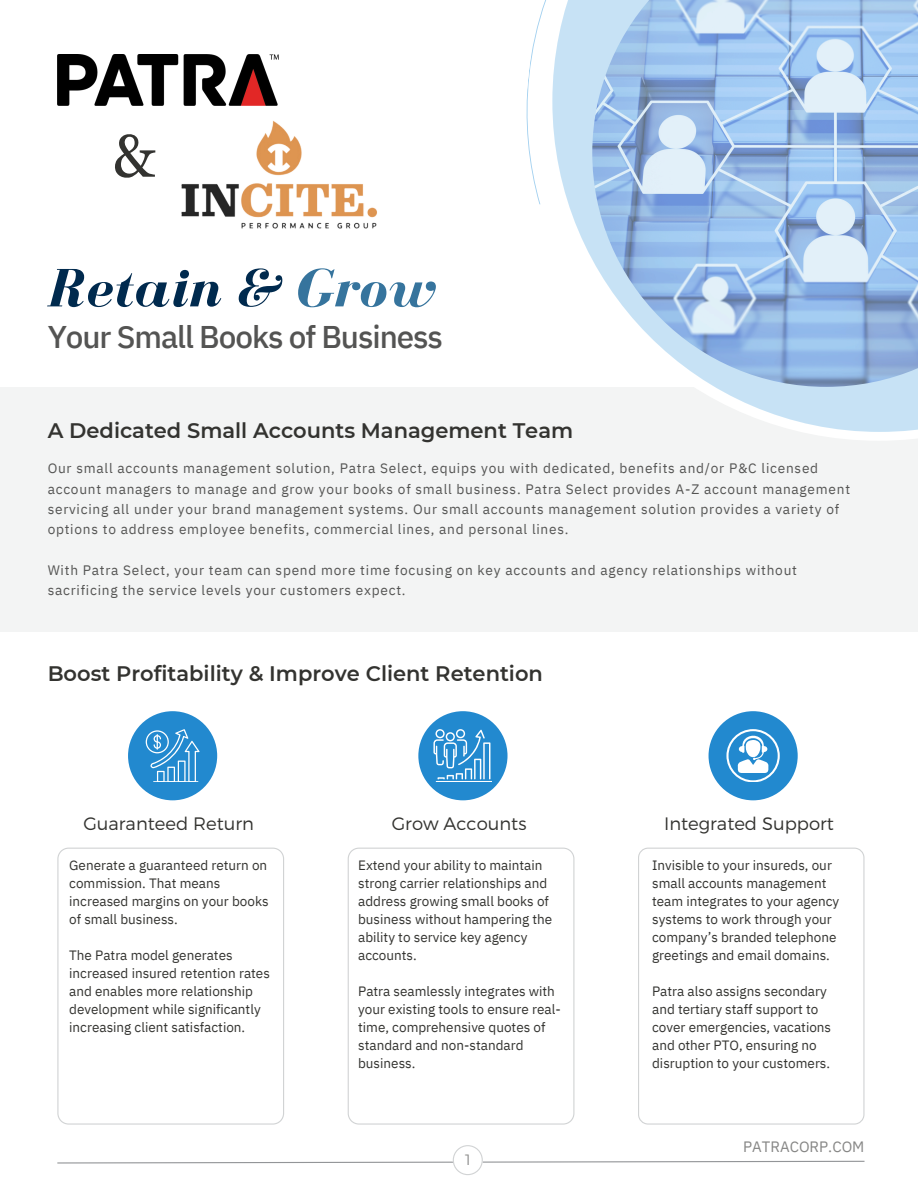
<style>
.page{position:relative;width:918px;height:1188px;background:#fff}
.page>*{position:absolute;margin:0;border:0;box-sizing:border-box;transform-origin:0 0}
.t1{font:italic 700 55.65px "Bodoni FLF";letter-spacing:.01em;color:#002a4e}
.t2{font:500 31.35px "IBM Plex Sans Thai";letter-spacing:-.035em;color:#545453}
.t3{font:600 21px "Montserrat";color:#333330}
.t4{font:300 18px "Montserrat";color:#333330}
.t5{font:15px "IBM Plex Sans";color:#868685}
.t6{font:14.85px "Montserrat";color:#868685}
.t7{font:13.65px/20.2px "IBM Plex Sans";letter-spacing:.055em;color:#545453}
.t8{font:13.5px/18px "IBM Plex Sans";color:#333330}
.s1{color:#36749d}
</style>
<div class="page">
<img style="left:57px;top:54px;width:222px;height:52px">
<div style="left:0;top:387px;width:918px;height:244px;background:#f3f4f4"></div>
<svg style="left:526px;top:13px;width:15px;height:192px"></svg>
<div style="left:541px;top:0;width:377px;height:441px;background:#fff"></div>
<svg style="left:552px;top:0;width:366px;height:432px"></svg>
<img style="left:592px;top:0;width:326px;height:387px">
<svg style="left:574px;top:1036px;width:1px;height:40px"></svg>
<div style="left:128px;top:711px;width:89px;height:89px;background:#2289cf;border-radius:50%"></div>
<svg style="left:146px;top:729px;width:54px;height:53px"></svg>
<div style="left:418px;top:711px;width:90px;height:89px;background:#2289cf;border-radius:50%"></div>
<hr style="left:436px;top:781px;width:56px;height:1px;background:#fff">
<svg style="left:433px;top:729px;width:57px;height:50px"></svg>
<div style="left:709px;top:711px;width:89px;height:89px;background:#2289cf;border-radius:50%"></div>
<svg style="left:726px;top:729px;width:53px;height:53px"></svg>
<svg style="left:57px;top:848px;width:227px;height:276px"></svg>
<svg style="left:348px;top:848px;width:226px;height:276px"></svg>
<svg style="left:638px;top:848px;width:226px;height:276px"></svg>
<svg style="left:57px;top:1145px;width:808px;height:30px"></svg>
<svg style="left:115px;top:134px;width:40px;height:44px"></svg>
<img style="left:181px;top:120px;width:196px;height:109px">
<h3 class="t1" style="left:48px;top:258px;width:389px">Retain &amp; <span class="s1">Grow</span></h3>
<p class="t2" style="left:48px;top:319px;width:397px">Your Small Books of Business</p>
<h2 class="t3" style="left:48px;top:418px;width:527px">A Dedicated Small Accounts Management Team</h2>
<p class="t7" style="left:48px;top:458px;width:804px">Our small accounts management solution, Patra Select, equips you with dedicated, benefits and/or P&amp;C licensed account managers to manage and grow your books of small business. Patra Select provides A-Z account management servicing all under your brand management systems. Our small accounts management solution provides a variety of options to address employee benefits, commercial lines, and personal lines.</p>
<h1 class="t7" style="left:48px;top:559px;width:751px">With Patra Select, your team can spend more time focusing on key accounts and agency relationships without sacrificing the service levels your customers expect.</h1>
<p class="t3" style="left:48px;top:660px;width:497px">Boost Profitability &amp; Improve Client Retention</p>
<p class="t4" style="left:83px;top:812px;width:172px">Guaranteed Return</p>
<h3 class="t4" style="left:392px;top:812px;width:136px">Grow Accounts</h3>
<p class="t4" style="left:664px;top:812px;width:171px">Integrated Support</p>
<p class="t8" style="left:69px;top:856px;width:201px">Generate a guaranteed return on commission. That means increased margins on your books of small business.</p>
<p class="t8" style="left:69px;top:946px;width:202px">The Patra model generates increased insured retention rates and enables more relationship development while significantly increasing client satisfaction.</p>
<h4 class="t8" style="left:358px;top:856px;width:196px">Extend your ability to maintain strong carrier relationships and address growing small books of business without hampering the ability to service key agency accounts.</h4>
<h4 class="t8" style="left:358px;top:982px;width:204px">Patra seamlessly integrates with your existing tools to ensure real&shy;time, comprehensive quotes of standard and non-standard business.</h4>
<h4 class="t8" style="left:652px;top:856px;width:189px">Invisible to your insureds, our small accounts management team integrates to your agency systems to work through your company’s branded telephone greetings and email domains.</h4>
<p class="t8" style="left:652px;top:982px;width:176px">Patra also assigns secondary</p>
<p class="t8" style="left:652px;top:1000px;width:181px">and tertiary staff support to cover emergencies, vacations and other PTO, ensuring no disruption to your customers.</p>
<p class="t6" style="left:465px;top:1150px;width:7px">1</p>
<p class="t5" style="left:743px;top:1137px;width:123px">PATRACORP.COM</p>
</div>
